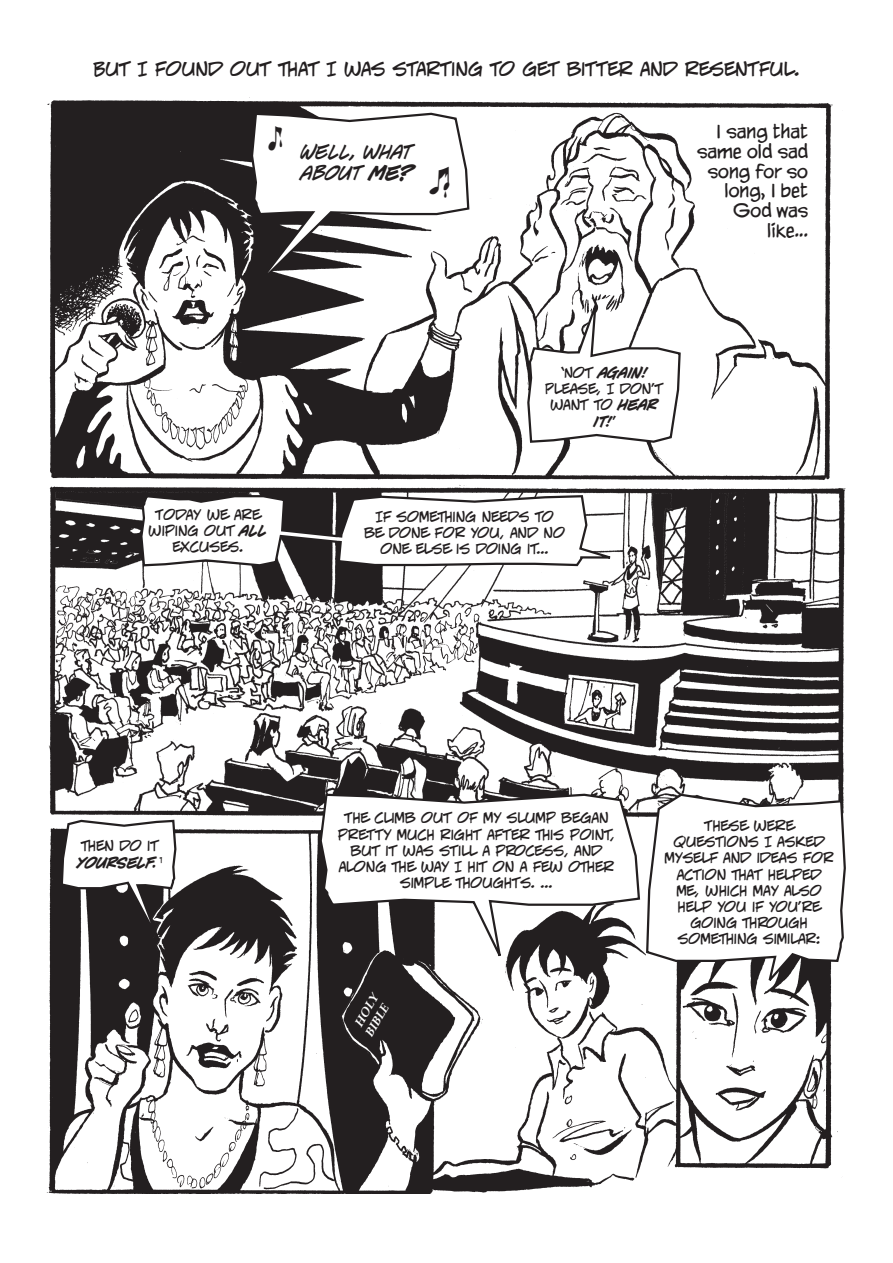
<style>
.page{position:relative;width:893px;height:1263px;background:#fff}
.page>*{position:absolute;margin:0;border:0;box-sizing:border-box;transform-origin:0 0}
.speech{font:33px "Take Note Normal";color:#231f20}
.speech-2{font:30px "Take Note Normal";color:#231f20}
.speech-3{font:18px "CC Jeff Campbell";color:#231f20}
.Comix_Speech{font:italic 18px/21.6px "CC Jeff Campbell";color:#231f20}
.t1{font:16.5px/19.8px "CC Yada Yada Yada Int";color:#231f20;text-align:right}
.Comix_Speech-2{font:13.5px/16.2px "CC Jeff Campbell";color:#231f20;text-align:center}
.speech-4{font:13.5px/16.2px "CC Jeff Campbell";color:#231f20;text-align:center}
.Comix_Speech-3{font:italic 700 13.5px/16.2px "CC Jeff Campbell";color:#231f20}
.t2{font:italic 700 12px "Book Antiqua";color:#fff}
.s1{font-weight:700}
.s2{font-weight:700;font-style:italic}
.s3{font-weight:400;font-style:normal}
</style>
<div class="page">
<img style="left:46px;top:97px;width:800px;height:1097px">
<svg style="left:234px;top:111px;width:237px;height:200px"></svg>
<svg style="left:526px;top:289px;width:156px;height:155px"></svg>
<svg style="left:318px;top:792px;width:323px;height:179px"></svg>
<svg style="left:139px;top:494px;width:486px;height:74px"></svg>
<svg style="left:60px;top:818px;width:118px;height:154px"></svg>
<svg style="left:645px;top:792px;width:201px;height:196px"></svg>
<p class="speech-3" style="left:93px;top:60px;width:708px">BUT I FOUND OUT THAT I WAS STARTING TO GET BITTER AND RESENTFUL.</p>
<p class="speech-2" style="left:269px;top:126px;width:16px">G</p>
<p class="Comix_Speech" style="left:300px;top:142px;width:113px">Well, what about <span class="s1">ME?</span></p>
<p class="speech" style="left:430px;top:167px;width:21px">H</p>
<p class="t1" style="left:697px;top:123px;width:113px">I sang that same old sad song for so long, I bet<br>God was like...</p>
<p class="Comix_Speech-2" style="left:545px;top:365px;width:120px">‘NOT <span class="s2">AGAIN!<br></span>PLEASE, I DON’T<br>WANT TO <span class="s2">HEAR<br>IT!’</span></p>
<p class="Comix_Speech-2" style="left:148px;top:507px;width:121px">TODAY WE ARE<br>WIPING OUT <span class="s2">ALL<br></span>EXCUSES.</p>
<p class="Comix_Speech-2" style="left:364px;top:509px;width:202px">IF SOMETHING NEEDS TO<br>BE DONE FOR YOU, AND NO<br>ONE ELSE IS DOING IT...</p>
<p class="Comix_Speech-3" style="left:78px;top:838px;width:86px"><span class="s3">THEN DO IT<br></span>YOURSELF. <sup>1</sup></p>
<p class="Comix_Speech-2" style="left:338px;top:811px;width:278px">THE CLIMB OUT OF MY SLUMP BEGAN<br>PRETTY MUCH RIGHT AFTER THIS POINT,<br>BUT IT WAS STILL A PROCESS, AND<br>ALONG THE WAY I HIT ON A FEW OTHER<br>SIMPLE THOUGHTS. ...</p>
<p class="t2" style="left:350px;top:1021px;width:37px;rotate:-60deg">HOLY</p>
<p class="t2" style="left:361px;top:1032px;width:37px;rotate:-60deg">BIBLE</p>
<p class="speech-4" style="left:665px;top:818px;width:170px">THESE WERE<br>QUESTIONS I ASKED<br>MYSELF AND IDEAS FOR<br>ACTION THAT HELPED<br>ME, WHICH MAY ALSO<br>HELP YOU IF YOU’RE<br>GOING THROUGH<br>SOMETHING SIMILAR:</p>
</div>
